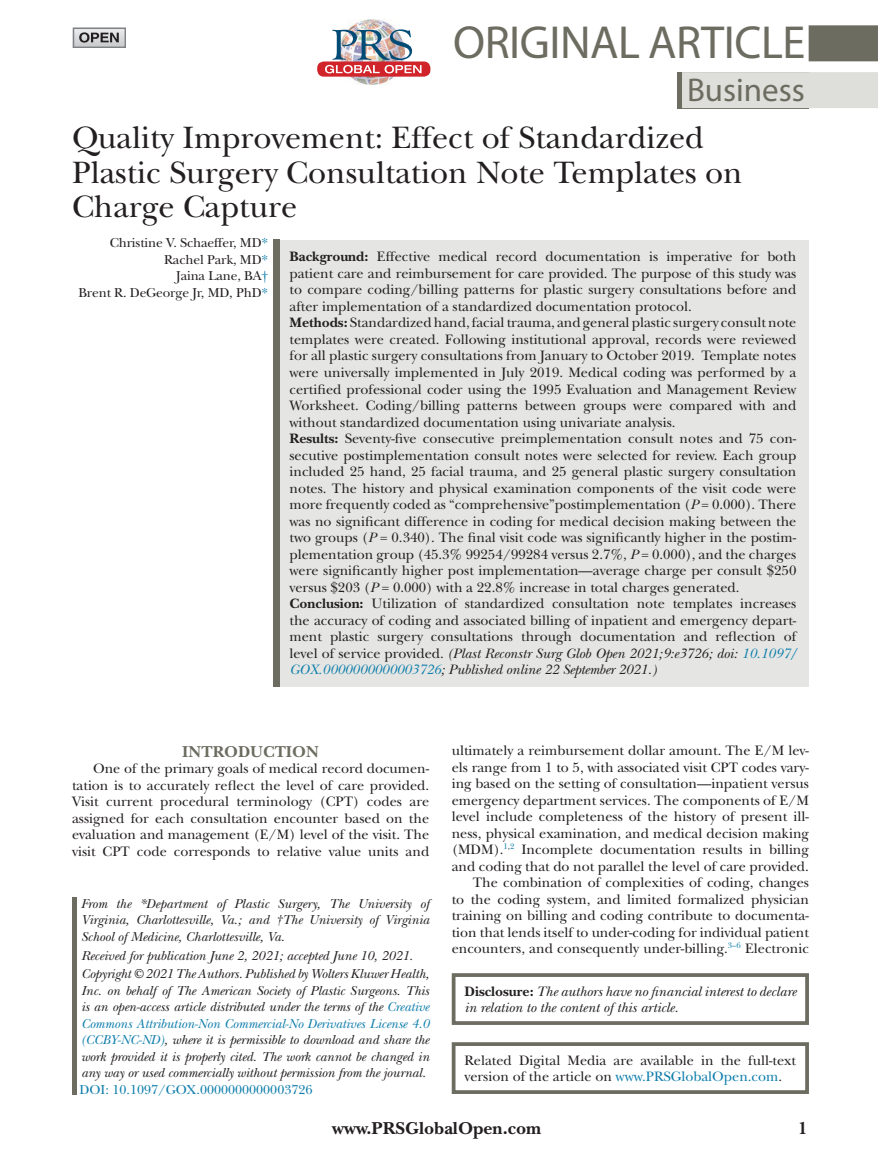
<style>
.page{position:relative;width:878px;height:1175px;background:#fff}
.page>*{position:absolute;margin:0;border:0;box-sizing:border-box;transform-origin:0 0}
.t1{font:46.5px "Myriad Pro";letter-spacing:-.01em;color:#6d6c61}
.t2{font:33px "Myriad Pro";color:#6d6c61}
.t3{font:32.25px/34.5px "New Baskerville Std";color:#231f20}
.t4{font:700 18px "New Baskerville Std";color:#231f20}
.t5{font:700 16.5px "New Baskerville Std";color:#6d6c61}
.t6{font:14.25px/16.5px "New Baskerville Std";color:#231f20}
.t7{font:italic 14.25px/16.5px "New Baskerville Std";color:#231f20}
.t8{font:italic 13.5px/16.5px "New Baskerville Std";letter-spacing:-.005em;color:#231f20;text-align:justify}
.t9{font:13.5px/16.5px "New Baskerville Std";letter-spacing:-.01em;color:#231f20;text-align:right}
.t10{font:13.5px "New Baskerville Std";color:#0f7eac}
.s1{color:#0f7eac}
.s2{font-weight:700}
.s3{font-style:italic}
.s4{font-style:italic;color:#0f7eac}
.s5{font-weight:700;font-style:normal}
</style>
<div class="page">
<div style="left:73px;top:28px;width:52px;height:20px;border:2px solid #808285"></div>
<svg style="left:79px;top:32px;width:40px;height:11px"></svg>
<div style="left:452px;top:1042px;width:356px;height:52px;border:4px solid #6d6c61"></div>
<div style="left:452px;top:973px;width:356px;height:51px;border:4px solid #6d6c61"></div>
<div style="left:677px;top:72px;width:131px;height:36px;background:#6d6c61"></div>
<div style="left:682px;top:72px;width:196px;height:36px;background:#dededa"></div>
<hr style="left:72px;top:897px;width:4px;height:49px;background:#6d6c61">
<hr style="left:72px;top:946px;width:4px;height:19px;background:#6d6c61">
<hr style="left:72px;top:965px;width:4px;height:118px;background:#6d6c61">
<hr style="left:72px;top:1081px;width:4px;height:13px;background:#6d6c61">
<div style="left:274px;top:240px;width:534px;height:447px;background:#e5e6e3"></div>
<div style="left:274px;top:239px;width:6px;height:76px;background:#6d6c61"></div>
<div style="left:274px;top:305px;width:6px;height:126px;background:#6d6c61"></div>
<div style="left:274px;top:420px;width:6px;height:176px;background:#6d6c61"></div>
<div style="left:274px;top:585px;width:6px;height:102px;background:#6d6c61"></div>
<div style="left:808px;top:25px;width:70px;height:36px;background:#6d6c61"></div>
<img style="left:348px;top:20px;width:48px;height:64px">
<svg style="left:317px;top:61px;width:113px;height:16px"></svg>
<img style="left:325px;top:29px;width:96px;height:44px">
<h1 class="t1" style="left:453px;top:14px;width:354px">Original Article</h1>
<h2 class="t2" style="left:687px;top:69px;width:119px">Business</h2>
<h3 class="t3" style="left:72px;top:121px;width:672px">Quality Improvement: Effect of Standardized<br>Plastic Surgery Consultation Note Templates on<br>Charge Capture</h3>
<p class="t9" style="left:78px;top:235px;width:191px">Christine V. Schaeffer, MD<span class="s1">*<br></span>Rachel Park, MD<span class="s1">*<br></span>Jaina Lane, BA<span class="s1">†<br></span>Brent R. DeGeorge Jr, MD, PhD<span class="s1">*</span></p>
<p class="t6" style="left:289px;top:249px;width:508px"><span class="s2">Background:</span> Effective medical record documentation is imperative for both patient care and reimbursement for care provided. The purpose of this study was to compare coding/billing patterns for plastic surgery consultations before and after implementation of a standardized documentation protocol.<br><span class="s2">Methods:</span> Standardized hand, facial trauma, and general plastic surgery consult note templates were created. Following institutional approval, records were reviewed for all plastic surgery consultations from January to October 2019. Template notes were universally implemented in July 2019. Medical coding was performed by a certified professional coder using the 1995 Evaluation and Management Review Worksheet. Coding/billing patterns between groups were compared with and without standardized documentation using univariate analysis.<br><span class="s2">Results:</span> Seventy-five consecutive preimplementation consult notes and 75 con&shy;secutive postimplementation consult notes were selected for review. Each group included 25 hand, 25 facial trauma, and 25 general plastic surgery consultation notes. The history and physical examination components of the visit code were more frequently coded as “comprehensive”postimplementation (<span class="s3">P</span> = 0.000). There was no significant difference in coding for medical decision making between the two groups (<span class="s3">P</span> = 0.340). The final visit code was significantly higher in the postim&shy;plementation group (45.3% 99254/99284 versus 2.7%, <span class="s3">P</span> = 0.000), and the charges were significantly higher post implementation—average charge per consult $250 versus $203 (<span class="s3">P</span> = 0.000) with a 22.8% increase in total charges generated.<br><span class="s2">Conclusion:</span> Utilization of standardized consultation note templates increases the accuracy of coding and associated billing of inpatient and emergency depart&shy;ment plastic surgery consultations through documentation and reflection of level of service provided. <span class="s3">(Plast Reconstr Surg Glob Open 2021;9:e3726; doi:</span> <span class="s4">10.1097/ GOX.0000000000003726</span><span class="s3">; Published online 22 September 2021.)</span></p>
<p class="t5" style="left:182px;top:741px;width:138px">INTRODUCTION</p>
<p class="t6" style="left:72px;top:760px;width:359px;text-align:justify;text-indent:21px">One of the primary goals of medical record documen&shy;tation is to accurately reflect the level of care provided.<br>Visit current procedural terminology (CPT) codes are assigned for each consultation encounter based on the evaluation and management (E/M) level of the visit. The visit CPT code corresponds to relative value units and</p>
<p class="t8" style="left:81px;top:895px;width:349px">From the *Department of Plastic Surgery, The University of Virginia, Charlottesville, Va.; and †The University of Virginia School of Medicine, Charlottesville, Va.</p>
<p class="t8" style="left:81px;top:946px;width:350px;line-height:18.8px">Received for publication June 2, 2021; accepted June 10, 2021.<br>Copyright © 2021 The Authors. Published by Wolters Kluwer Health,</p>
<p class="t8" style="left:81px;top:982px;width:350px">Inc. on behalf of The American Society of Plastic Surgeons. This is an open-access article distributed under the terms of the <span class="s1">Creative Commons Attribution-Non Commercial-No Derivatives License 4.0 (CCBY-NC-ND)</span>, where it is permissible to download and share the work provided it is properly cited. The work cannot be changed in any way or used commercially without permission from the journal.</p>
<p class="t10" style="left:80px;top:1081px;width:234px">DOI: 10.1097/GOX.0000000000003726</p>
<p class="t6" style="left:451px;top:742px;width:359px;text-align:right">ultimately a reimbursement dollar amount. The E/M lev&shy;els range from 1 to 5, with associated visit CPT codes vary&shy;ing based on the setting of consultation—inpatient versus emergency department services. The components of E/M level include completeness of the history of present ill&shy;ness, physical examination, and medical decision making (MDM).<sup>1</sup><sup>,</sup><sup>2</sup> Incomplete documentation results in billing and coding that do not parallel the level of care provided.<br>The combination of complexities of coding, changes<br>to the coding system, and limited formalized physician training on billing and coding contribute to documenta&shy;tion that lends itself to under-coding for individual patient encounters, and consequently under-billing.<sup>3–6</sup> Electronic</p>
<p class="t7" style="left:464px;top:982px;width:333px"><span class="s5">Disclosure:</span> The authors have no financial interest to declare in relation to the content of this article.</p>
<p class="t6" style="left:464px;top:1051px;width:333px">Related Digital Media are available in the full-text version of the article on <span class="s1">www.PRSGlobalOpen.com</span>.</p>
<p class="t4" style="left:332px;top:1118px;width:210px">www.PRSGlobalOpen.com</p>
<p class="t4" style="left:798px;top:1118px;width:11px">1</p>
</div>
